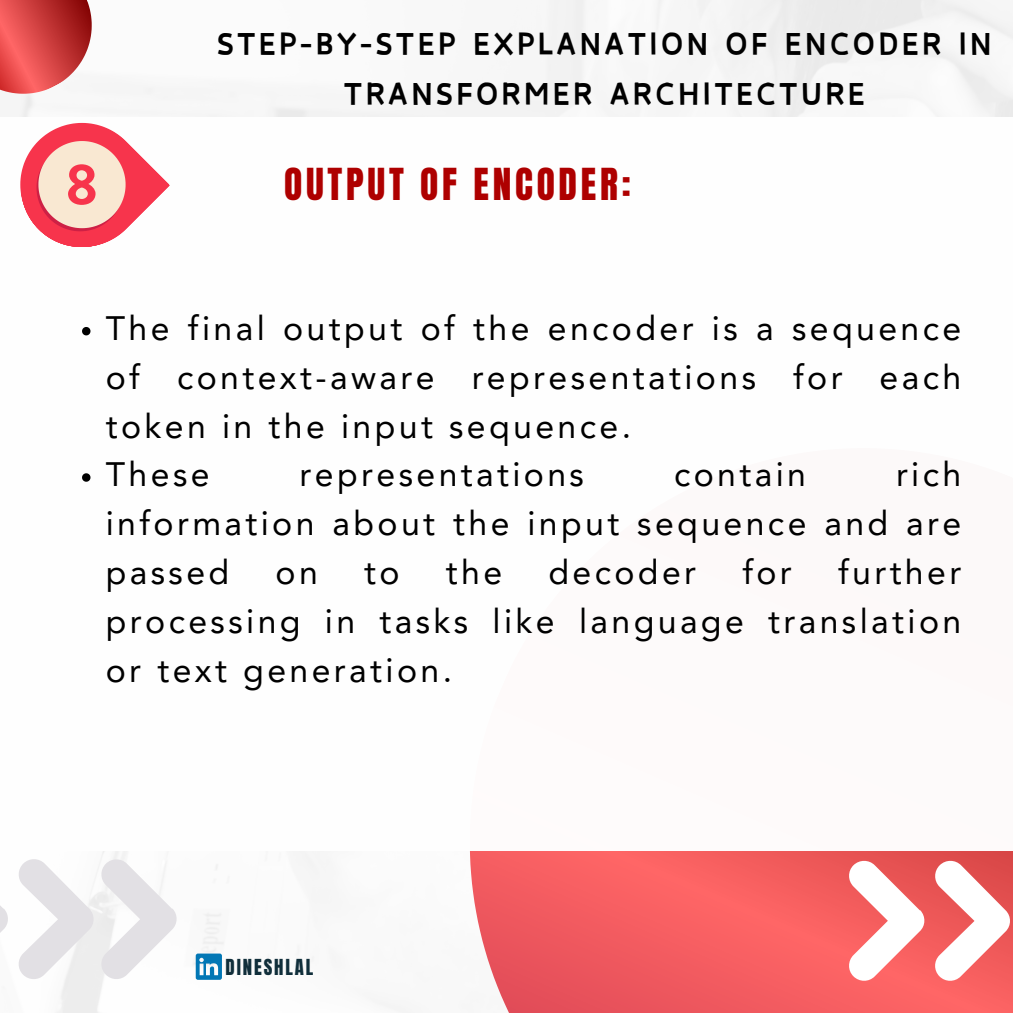
<style>
.page{position:relative;width:1013px;height:1013px;background:#fff}
.page>*{position:absolute;margin:0;border:0;box-sizing:border-box;transform-origin:0 0}
.t1{font:37.5px "Anton";letter-spacing:.1em;color:#ae0000}
.t2{font:900 35px/50.6px "Canva Funny";letter-spacing:.1em;color:#000;text-align:center}
.t3{font:33.88px/48.8px "Avenir LT Pro";letter-spacing:.1em;color:#000;text-align:justify}
.t4{font:18.75px "Anton";letter-spacing:.1em;color:#112f3b}
</style>
<div class="page">
<img style="left:58px;top:0;width:954px;height:1012px">
<svg style="left:346px;top:851px;width:666px;height:161px;fill:#f86163"></svg>
<div style="left:0;top:118px;width:1012px;height:733px;background:#fff"></div>
<svg style="left:933px;top:859px;width:79px;height:123px"></svg>
<svg style="left:847px;top:859px;width:78px;height:123px"></svg>
<svg style="left:196px;top:953px;width:26px;height:26px"></svg>
<svg style="left:19px;top:857px;width:159px;height:123px"></svg>
<svg style="left:0;top:906px;width:8px;height:27px"></svg>
<svg style="left:82px;top:327px;width:8px;height:8px"></svg>
<svg style="left:82px;top:473px;width:8px;height:9px"></svg>
<svg style="left:0;top:0;width:170px;height:247px"></svg>
<p class="t2" style="left:217px;top:20px;width:776px">STEP-BY-STEP EXPLANATION OF ENCODER IN<br>TRANSFORMER ARCHITECTURE</p>
<p class="t1" style="left:284px;top:157px;width:348px">OUTPUT OF ENCODER:</p>
<h1 class="t3" style="left:106px;top:307px;width:857px">The final output of the encoder is a sequence of context-aware representations for each token in the input sequence.</h1>
<p class="t3" style="left:106px;top:453px;width:105px">These</p>
<p class="t3" style="left:299px;top:453px;width:286px">representations</p>
<p class="t3" style="left:674px;top:453px;width:133px">contain</p>
<p class="t3" style="left:106px;top:453px;width:857px;text-indent:790px">rich information about the input sequence and are passed</p>
<p class="t3" style="left:106px;top:551px;width:857px;text-indent:732px">further processing in tasks like language translation or text generation.</p>
<p class="t3" style="left:275px;top:551px;width:44px">on</p>
<p class="t3" style="left:364px;top:551px;width:37px">to</p>
<p class="t3" style="left:446px;top:551px;width:58px">the</p>
<p class="t3" style="left:548px;top:551px;width:149px">decoder</p>
<p class="t3" style="left:742px;top:551px;width:51px">for</p>
<p class="t4" style="left:226px;top:954px;width:89px">DINESHLAL</p>
</div>
